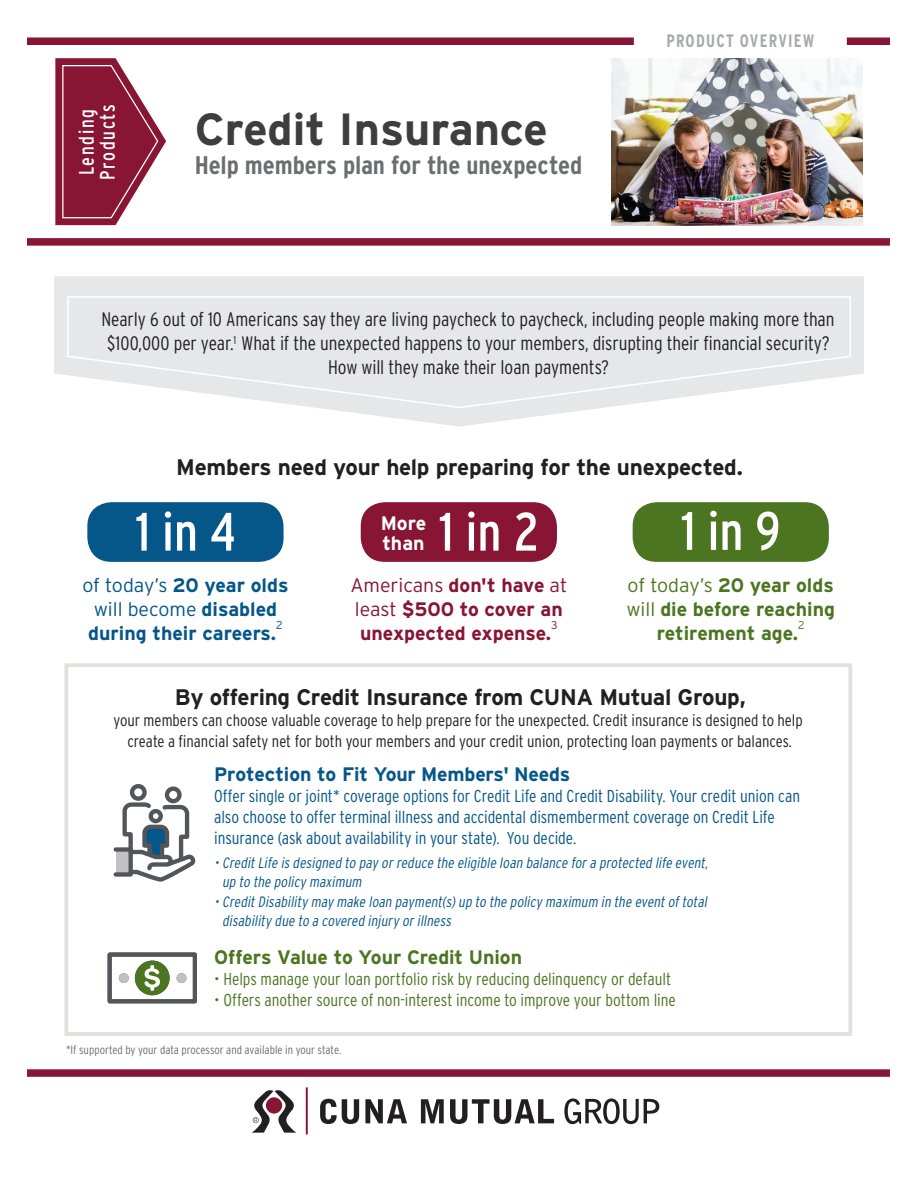
<style>
.page{position:relative;width:918px;height:1188px;background:#fff}
.page>*{position:absolute;margin:0;border:0;box-sizing:border-box;transform-origin:0 0}
.t1{font:condensed 54px "Interstate";color:#fff}
.t2{font:700 45px "Interstate";color:#3e3e3f}
.t3{font:700 condensed 25.5px "Interstate";color:#6c6d70}
.t4{font:700 22.5px "Interstate";letter-spacing:-.015em;color:#231f20}
.t5{font:condensed 21px "Interstate";letter-spacing:.09em;color:#fff;scale:.93 1}
.t6{font:300 condensed 19.5px/24px "Interstate";letter-spacing:-.005em;color:#231f20;text-align:center}
.t7{font:700 19.5px/24px "Interstate";letter-spacing:-.005em;color:#055689;text-align:center}
.t8{font:700 19.5px/24px "Interstate";color:#4b7520;text-align:center}
.t9{font:700 19.5px/24px "Interstate";color:#881534}
.t10{font:700 19.5px/19.5px "Interstate";color:#fff}
.t11{font:700 condensed 18px "Interstate";letter-spacing:.075em;color:#a8a9ad;scale:.93 1}
.t12{font:300 condensed 17.25px/21px "Interstate";letter-spacing:-.005em;color:#055689}
.t13{font:300 condensed 17.25px "Interstate";letter-spacing:-.005em;color:#4b7520}
.t14{font:300 condensed 16.5px/21px "Interstate";color:#231f20;text-align:center}
.t15{font:italic 300 condensed 15px/19.5px "Interstate";color:#055689}
.t16{font:300 condensed 12px "Interstate";color:#6c6d70}
.t17{font:300 11.4px "Interstate";color:#055689}
.t18{font:300 11.4px "Interstate";color:#881534}
.t19{font:300 11.4px "Interstate";color:#4b7520}
.s1{font-weight:300}
</style>
<div class="page">
<div style="left:64px;top:663px;width:788px;height:373px;border:4px solid #e0e1df"></div>
<svg style="left:113px;top:784px;width:83px;height:98px"></svg>
<div style="left:633px;top:502px;width:196px;height:60px;background:#4b7520;border-radius:24px"></div>
<div style="left:361px;top:502px;width:196px;height:60px;background:#881534;border-radius:24px"></div>
<div style="left:87px;top:502px;width:197px;height:60px;background:#055689;border-radius:24px"></div>
<svg style="left:54px;top:276px;width:810px;height:151px;fill:#e6e7e9"></svg>
<svg style="left:67px;top:295px;width:785px;height:114px;background:#e9eaeb"></svg>
<svg style="left:55px;top:58px;width:111px;height:167px"></svg>
<div style="left:27px;top:238px;width:863px;height:8px;background:#881534"></div>
<div style="left:27px;top:38px;width:607px;height:7px;background:#881534"></div>
<div style="left:847px;top:38px;width:43px;height:7px;background:#881534"></div>
<div style="left:27px;top:1069px;width:863px;height:8px;background:#881534"></div>
<hr style="left:306px;top:1087px;width:2px;height:48px;background:#881534">
<svg style="left:320px;top:1099px;width:39px;height:25px"></svg>
<svg style="left:365px;top:1099px;width:42px;height:24px"></svg>
<svg style="left:421px;top:1099px;width:23px;height:24px"></svg>
<svg style="left:450px;top:1099px;width:104px;height:25px"></svg>
<svg style="left:564px;top:1098px;width:95px;height:26px"></svg>
<svg style="left:252px;top:1090px;width:44px;height:43px"></svg>
<img style="left:611px;top:59px;width:252px;height:166px">
<svg style="left:107px;top:952px;width:90px;height:52px"></svg>
<div style="left:177px;top:973px;width:9px;height:10px;background:#c1c0c2;border-radius:50%"></div>
<div style="left:119px;top:973px;width:10px;height:10px;background:#c1c0c2;border-radius:50%"></div>
<p class="t5" style="left:96px;top:180px;width:83px;rotate:-90deg">Products</p>
<p class="t5" style="left:75px;top:175px;width:73px;rotate:-90deg">Lending</p>
<h2 class="t2" style="left:195px;top:104px;width:355px">Credit Insurance</h2>
<h3 class="t3" style="left:195px;top:151px;width:389px">Help members plan for the unexpected</h3>
<p class="t11" style="left:666px;top:31px;width:160px">PRODUCT OVERVIEW</p>
<p class="t6" style="left:101px;top:307px;width:735px">Nearly 6 out of 10 Americans say they are living paycheck to paycheck, including people making more than $100,000 per year.<sup>1</sup> What if the unexpected happens to your members, disrupting their financial security?<br>How will they make their loan payments?</p>
<h3 class="t4" style="left:176px;top:454px;width:568px">Members need your help preparing for the unexpected.</h3>
<h1 class="t1" style="left:135px;top:501px;width:102px">1 in 4</h1>
<p class="t10" style="left:381px;top:514px;width:47px">More than</p>
<h1 class="t1" style="left:439px;top:501px;width:102px">1 in 2</h1>
<h1 class="t1" style="left:681px;top:501px;width:101px">1 in 9</h1>
<p class="t7" style="left:82px;top:573px;width:208px"><span class="s1">of today’s</span> 20 year olds <span class="s1">will become</span> disabled during their careers.</p>
<p class="t17" style="left:276px;top:619px;width:8px">2</p>
<p class="t9" style="left:350px;top:573px;width:218px"><span class="s1">Americans</span> don't have <span class="s1">at least</span> $500 to cover an unexpected expense.</p>
<p class="t18" style="left:551px;top:619px;width:8px">3</p>
<p class="t8" style="left:626px;top:573px;width:210px"><span class="s1">of today’s</span> 20 year olds <span class="s1">will</span> die before reaching retirement age.</p>
<p class="t19" style="left:798px;top:619px;width:8px">2</p>
<h3 class="t4" style="left:175px;top:685px;width:573px">By offering Credit Insurance from CUNA Mutual Group,</h3>
<p class="t14" style="left:113px;top:710px;width:691px">your members can choose valuable coverage to help prepare for the unexpected. Credit insurance is designed to help create a financial safety net for both your members and your credit union, protecting loan payments or balances.</p>
<p class="t7" style="left:214px;top:762px;width:358px">Protection to Fit Your Members' Needs</p>
<p class="t12" style="left:214px;top:785px;width:587px">Offer single or joint* coverage options for Credit Life and Credit Disability. Your credit union can also choose to offer terminal illness and accidental dismemberment coverage on Credit Life insurance (ask about availability in your state). You decide.</p>
<p class="t15" style="left:222px;top:852px;width:490px;text-indent:-8px">•CreditLife is designed to pay orreduce the eligible loan balance fora protected life event, up to the policy maximum</p>
<p class="t15" style="left:222px;top:891px;width:489px;text-indent:-8px">•CreditDisability may make loan payment(s)up to the policy maximum in the eventoftotal disability due to a covered injury orillness</p>
<p class="t8" style="left:214px;top:945px;width:309px">Offers Value to Your Credit Union</p>
<p class="t13" style="left:214px;top:969px;width:458px">• Helps manage your loan portfolio risk by reducing delinquency or default</p>
<p class="t13" style="left:214px;top:990px;width:463px">• Offers another source of non-interest income to improve your bottom line</p>
<p class="t16" style="left:66px;top:1044px;width:277px">*If supported by your data processor and available in your state.</p>
</div>
